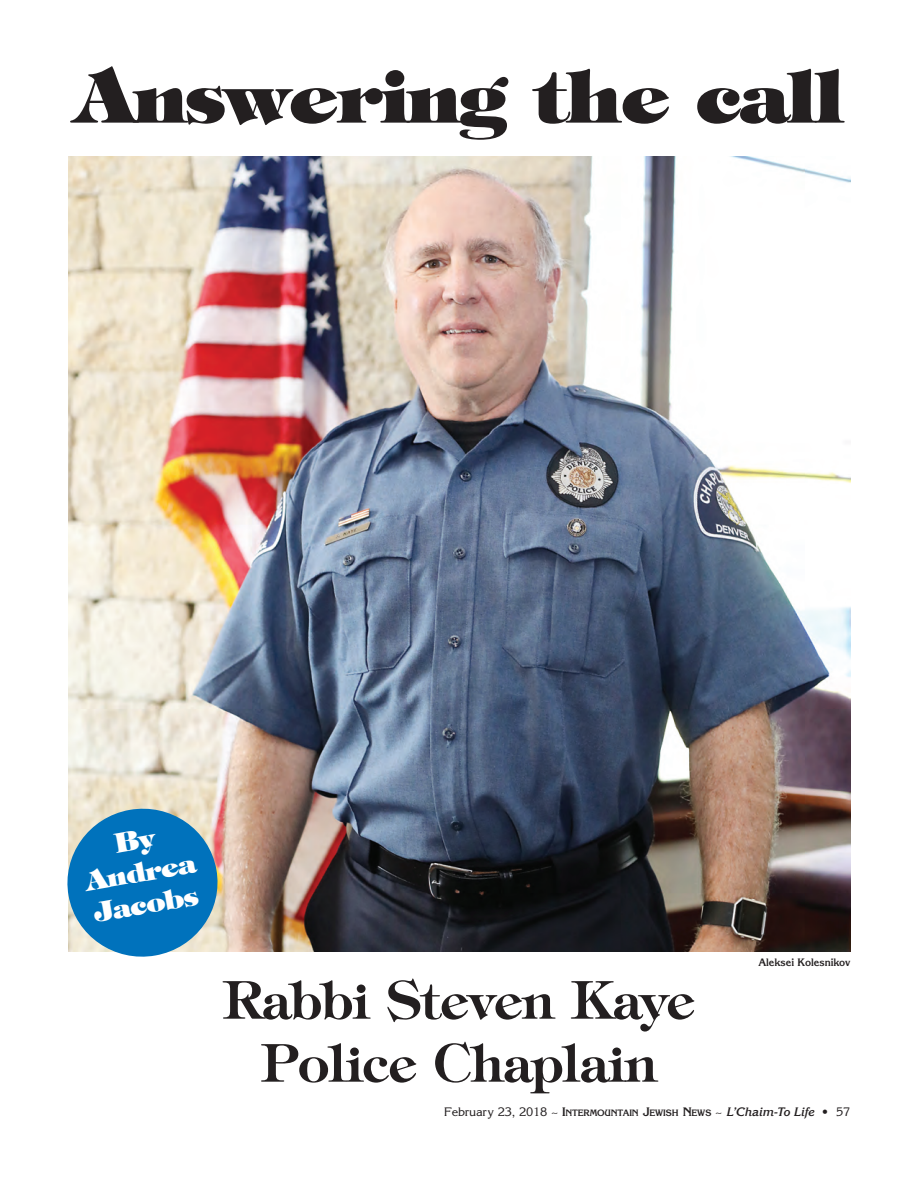
<style>
.page{position:relative;width:918px;height:1188px;background:#fff}
.page>*{position:absolute;margin:0;border:0;box-sizing:border-box;transform-origin:0 0}
.t1{font:800 73.5px "Tiffany";letter-spacing:-.015em;color:#231f20}
.t2{font:600 52.5px/63px "Tiffany";letter-spacing:-.01em;color:#231f20;text-align:center}
.t3{font:800 27px/32.4px "Tiffany";color:#fff;text-align:center}
.t4{font:12px "Korinna";letter-spacing:-.01em;color:#231f20}
.t5{font:700 10.5px "Korinna";letter-spacing:-.015em;color:#231f20}
.s1{font-weight:700}
.s2{font-weight:700;font-size:9px}
.s3{font-weight:700;font-style:italic}
</style>
<div class="page">
<img style="left:69px;top:157px;width:781px;height:795px">
<svg style="left:67px;top:803px;width:156px;height:154px;background:#4291c1"></svg>
<h1 class="t1" style="left:75px;top:54px;width:770px">Answering the call</h1>
<h3 class="t3" style="left:77px;top:834px;width:113px;rotate:-10deg">By<br>Andrea<br>Jacobs</h3>
<h2 class="t2" style="left:223px;top:969px;width:475px">Rabbi Steven Kaye<br>Police Chaplain</h2>
<p class="t5" style="left:758px;top:956px;width:94px">Aleksei Kolesnikov</p>
<p class="t4" style="left:444px;top:1105px;width:408px">February 23, 2018 ~ <span class="s1">I</span><span class="s2">NTERMOUNTAIN</span> <span class="s1">J</span><span class="s2">EWISH</span> <span class="s1">N</span><span class="s2">EWS</span> ~ <span class="s3">L’Chaim-To Life</span> • 57</p>
</div>
